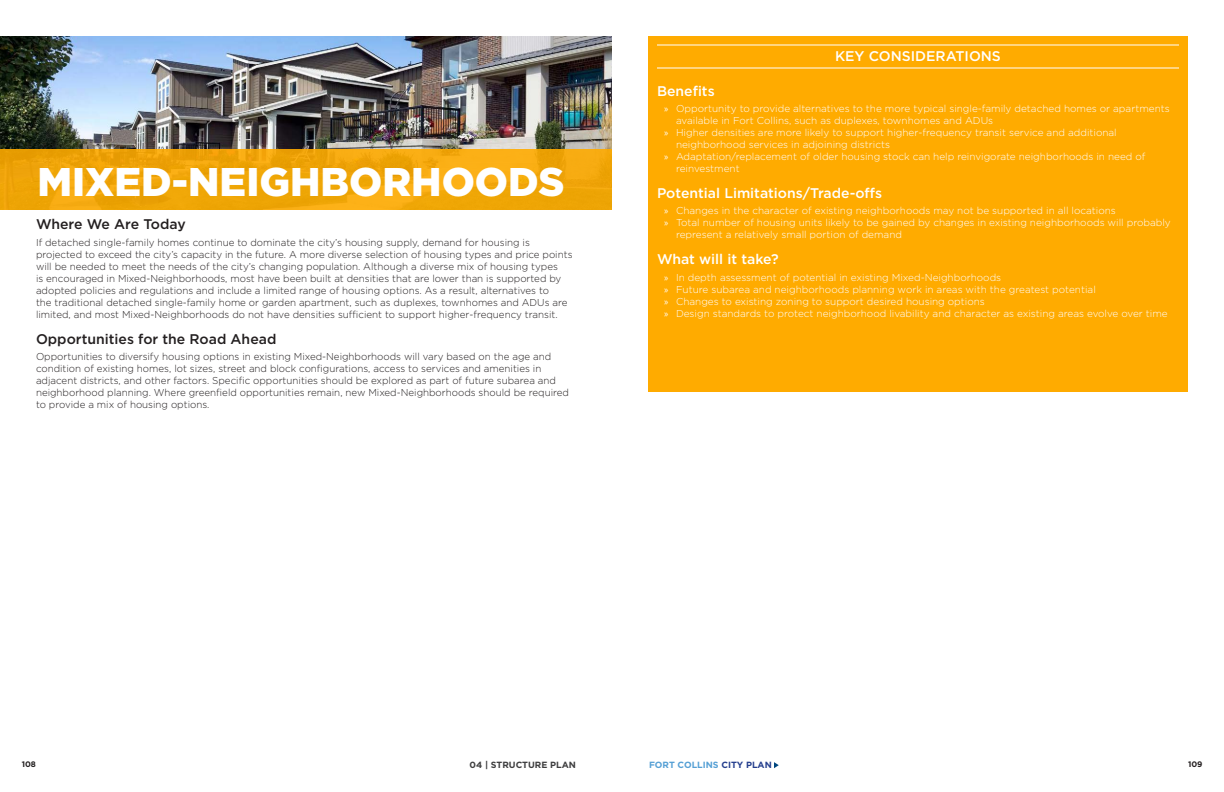
<style>
.page{position:relative;width:1224px;height:792px;background:#fff}
.page>*{position:absolute;margin:0;border:0;box-sizing:border-box;transform-origin:0 0}
.Subchapter_Title{font:900 40px "Gotham";color:#fff}
.Header_C{font:500 14px "Gotham";color:#fff}
.Header_C-2{font:500 14px "Gotham";color:#231f20}
.Text_Box_Heading{font:500 14px "Gotham";color:#fff}
.Body_Text{font:300 10px/12px "Gotham";color:#231f20}
.t1{font:300 10px/12px "Gotham";color:#fff}
.t2{font:700 9px "Gotham";color:#56a0d5}
.t3{font:700 9px "Gotham";color:#3e3e3f}
.t4{font:700 8px "Gotham";color:#231f20}
.s1{font-family:"Myriad Pro";font-weight:400}
.s2{color:#253f8e}
</style>
<div class="page">
<img style="left:0;top:36px;width:612px;height:113px">
<svg style="left:774px;top:762px;width:5px;height:6px"></svg>
<div style="left:0;top:149px;width:612px;height:61px;background:linear-gradient(to right,#eea307,#f4aa0d)"></div>
<div style="left:648px;top:36px;width:540px;height:356px;background:#ffab00"></div>
<hr style="left:657px;top:67px;width:522px;height:1px;background:#fff">
<hr style="left:657px;top:44px;width:522px;height:2px;background:#fff">
<p class="Subchapter_Title" style="left:38px;top:154px;width:528px">MIXED-NEIGHBORHOODS</p>
<p class="Header_C-2" style="left:36px;top:215px;width:151px">Where We Are Today</p>
<p class="Body_Text" style="left:36px;top:236px;width:538px">If detached single-family homes continue to dominate the city’s housing supply, demand for housing is projected to exceed the city’s capacity in the future. A more diverse selection of housing types and price points will be needed to meet the needs of the city’s changing population. Although a diverse mix of housing types<br>is encouraged in Mixed-Neighborhoods, most have been built at densities that are lower than is supported by adopted policies and regulations and include a limited range of housing options. As a result, alternatives to<br>the traditional detached single-family home or garden apartment, such as duplexes, townhomes and ADUs are limited, and most Mixed-Neighborhoods do not have densities sufficient to support higher-frequency transit.</p>
<p class="Header_C-2" style="left:36px;top:330px;width:242px">Opportunities for the Road Ahead</p>
<p class="Body_Text" style="left:36px;top:350px;width:534px">Opportunities to diversify housing options in existing Mixed-Neighborhoods will vary based on the age and condition of existing homes, lot sizes, street and block configurations, access to services and amenities in adjacent districts, and other factors. Specific opportunities should be explored as part of future subarea and neighborhood planning. Where greenfield opportunities remain, new Mixed-Neighborhoods should be required to provide a mix of housing options.</p>
<p class="Text_Box_Heading" style="left:835px;top:47px;width:167px">KEY CONSIDERATIONS</p>
<p class="Header_C" style="left:657px;top:81px;width:59px">Benefits</p>
<p class="t1" style="left:676px;top:102px;width:495px;text-indent:-12px"><span class="s1">»</span> Opportunity to provide alternatives to the more typical single-family detached homes or apartments available in Fort Collins, such as duplexes, townhomes and ADUs</p>
<p class="t1" style="left:676px;top:126px;width:442px;text-indent:-12px"><span class="s1">»</span> Higher densities are more likely to support higher-frequency transit service and additional neighborhood services in adjoining districts</p>
<p class="t1" style="left:676px;top:150px;width:471px;text-indent:-12px"><span class="s1">»</span> Adaptation/replacement of older housing stock can help reinvigorate neighborhoods in need of reinvestment</p>
<p class="Header_C" style="left:657px;top:184px;width:227px">Potential Limitations/Trade-offs</p>
<p class="t1" style="left:664px;top:204px;width:453px"><span class="s1">»</span> Changes in the character of existing neighborhoods may not be supported in all locations</p>
<p class="t1" style="left:676px;top:216px;width:496px;text-indent:-12px"><span class="s1">»</span> Total number of housing units likely to be gained by changes in existing neighborhoods will probably represent a relatively small portion of demand</p>
<p class="Header_C" style="left:657px;top:250px;width:123px">What will it take?</p>
<p class="t1" style="left:664px;top:271px;width:339px"><span class="s1">»</span> In depth assessment of potential in existing Mixed-Neighborhoods</p>
<p class="t1" style="left:664px;top:283px;width:433px"><span class="s1">»</span> Future subarea and neighborhoods planning work in areas with the greatest potential</p>
<p class="t1" style="left:664px;top:295px;width:322px"><span class="s1">»</span> Changes to existing zoning to support desired housing options</p>
<p class="t1" style="left:664px;top:307px;width:505px"><span class="s1">»</span> Design standards to protect neighborhood livability and character as existing areas evolve over time</p>
<p class="t4" style="left:22px;top:759px;width:16px">108</p>
<p class="t3" style="left:470px;top:759px;width:108px">04 | STRUCTURE PLAN</p>
<p class="t2" style="left:649px;top:759px;width:124px">FORT COLLINS <span class="s2">CITY PLAN</span></p>
<p class="t4" style="left:1188px;top:759px;width:16px">109</p>
</div>
